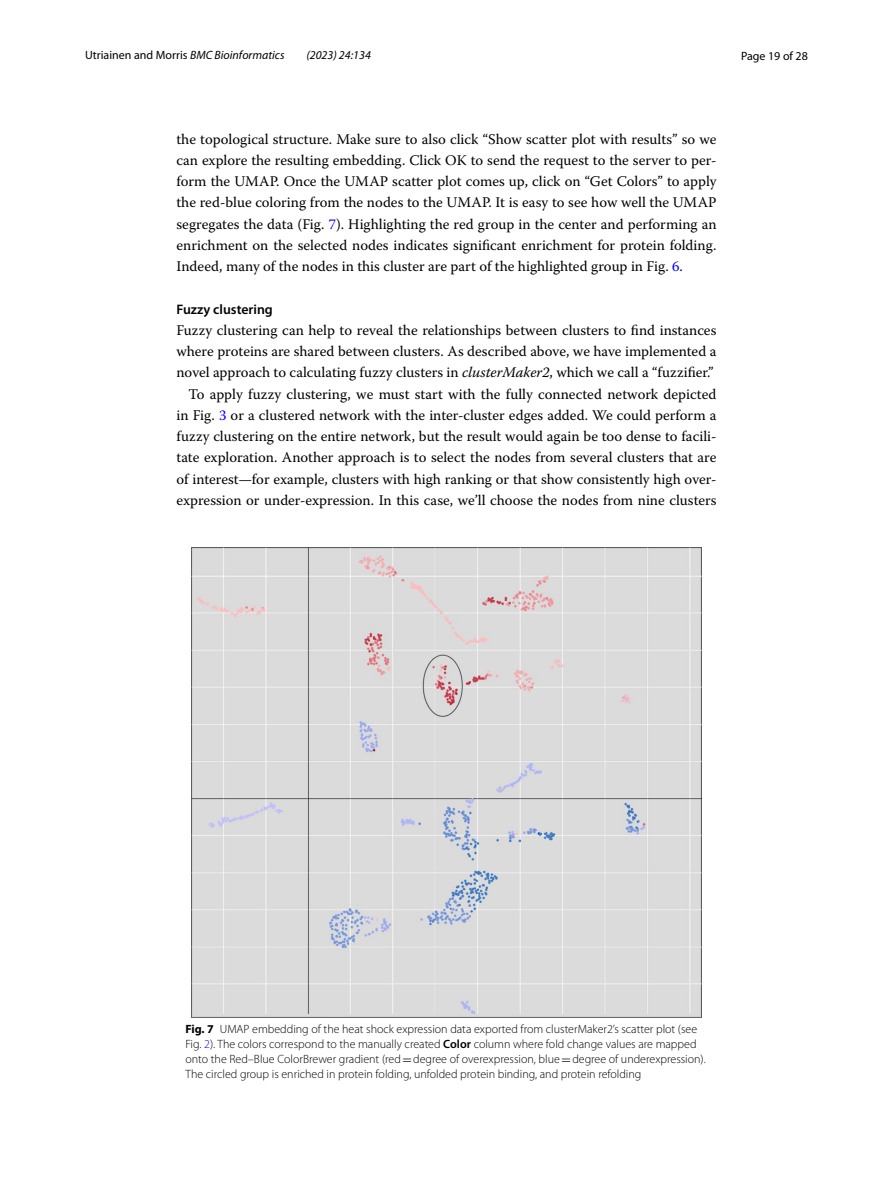
<style>
.page{position:relative;width:893px;height:1187px;background:#fff}
.page>*{position:absolute;margin:0;border:0;box-sizing:border-box;transform-origin:0 0}
.t1{font:14.7px/21.3px "Warnock Pro";color:#000;text-align:justify}
.t2{font:600 13.8px "Myriad Pro";color:#000}
.t3{font:300 12px/15px "Myriad Pro";color:#000}
.t4{font:12px "Myriad Pro";color:#000}
.t5{font:italic 12px "Myriad Pro";color:#000}
.s1{font-style:italic}
.s2{color:#00f}
.s3{font-weight:700}
.s4{font-weight:600}
.s5{font-family:"MTSY";font-weight:400}
</style>
<div class="page">
<img style="left:191px;top:547px;width:511px;height:470px">
<p class="t4" style="left:85px;top:48px;width:201px">Utriainen and Morris <span class="s1">BMC Bioinformatics</span></p>
<p class="t5" style="left:306px;top:48px;width:66px">(2023) 24:134</p>
<p class="t4" style="left:741px;top:48px;width:68px">Page 19 of 28</p>
<p class="t1" style="left:176px;top:128px;width:542px">the topological structure. Make sure to also click “Show scatter plot with results” so we can explore the resulting embedding. Click OK to send the request to the server to per&shy;form the UMAP. Once the UMAP scatter plot comes up, click on “Get Colors” to apply the red-blue coloring from the nodes to the UMAP. It is easy to see how well the UMAP segregates the data (Fig. <span class="s2">7</span>). Highlighting the red group in the center and performing an enrichment on the selected nodes indicates significant enrichment for protein folding.<br>Indeed, many of the nodes in this cluster are part of the highlighted group in Fig. <span class="s2">6</span>.</p>
<p class="t2" style="left:176px;top:300px;width:98px">Fuzzy clustering</p>
<p class="t1" style="left:176px;top:319px;width:542px;text-align:right">Fuzzy clustering can help to reveal the relationships between clusters to find instances where proteins are shared between clusters. As described above, we have implemented a novel approach to calculating fuzzy clusters in <span class="s1">clusterMaker2</span>, which we call a “fuzzifier.” To apply fuzzy clustering, we must start with the fully connected network depicted in Fig. <span class="s2">3</span> or a clustered network with the inter-cluster edges added. We could perform a fuzzy clustering on the entire network, but the result would again be too dense to facili&shy;tate exploration. Another approach is to select the nodes from several clusters that are of interest—for example, clusters with high ranking or that show consistently high over&shy;expression or under-expression. In this case, we’ll choose the nodes from nine clusters</p>
<p class="t3" style="left:185px;top:1021px;width:522px"><span class="s3">Fig. 7</span> UMAP embedding of the heat shock expression data exported from clusterMaker2’s scatter plot (see Fig. <span class="s2">2</span>). The colors correspond to the manually created <span class="s4">Color</span> column where fold change values are mapped onto the Red–Blue ColorBrewer gradient (red<span class="s5">=</span>degree of overexpression, blue<span class="s5">=</span>degree of underexpression).<br>The circled group is enriched in protein folding, unfolded protein binding, and protein refolding</p>
</div>
